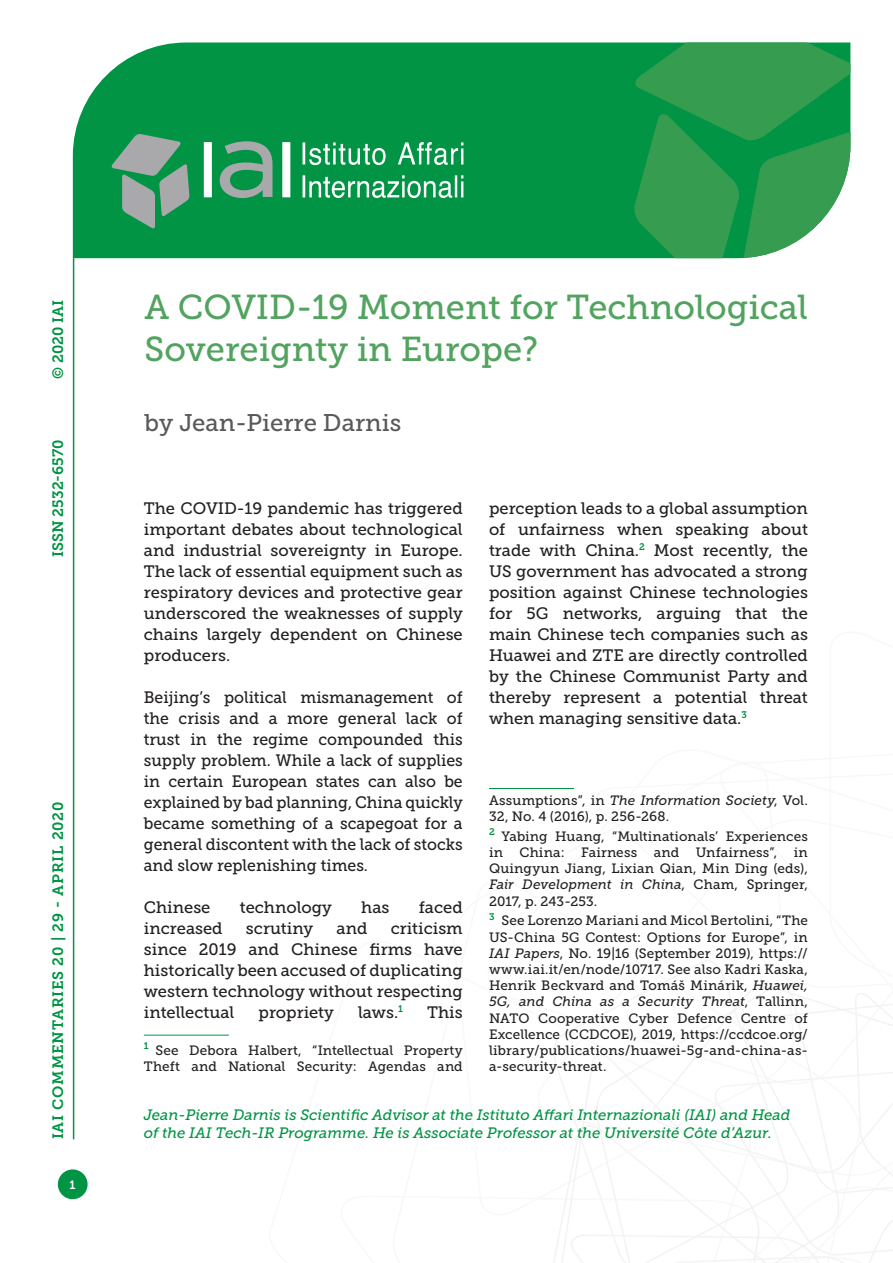
<style>
.page{position:relative;width:893px;height:1263px;background:#fff}
.page>*{position:absolute;margin:0;border:0;box-sizing:border-box;transform-origin:0 0}
.Titolo_Copertina{font:34.5px/41.4px "Museo Slab 500";color:#52a35f}
.Autori_copertina{font:24px "Museo Slab 500";color:#58595b}
.Testo{font:16.5px/21px "Museo Slab 500";color:#231f20;text-align:justify}
.Testo-2{font:16.5px/21px "Museo Slab 500";color:#231f20;text-align:justify;scale:.96 1}
.t1{font:italic 15px/18px "Museo Slab 500";color:#009444}
.t2{font:15px "Museo Slab 700";letter-spacing:.05em;color:#009444}
.t3{font:15px "Museo Slab 700";color:#009444}
.Nota{font:13.5px/16.2px "Museo Slab 500";letter-spacing:.015em;color:#231f20}
.t4{font:12px "Museo Slab 700";color:#fff}
.s1{font-style:italic}
</style>
<div class="page">
<svg style="left:553px;top:960px;width:340px;height:303px"></svg>
<hr style="left:73px;top:258px;width:1px;height:881px;background:#009444">
<div style="left:73px;top:43px;width:560px;height:215px;background:#009444"></div>
<svg style="left:633px;top:43px;width:217px;height:215px"></svg>
<svg style="left:303px;top:142px;width:160px;height:56px"></svg>
<svg style="left:111px;top:134px;width:79px;height:95px"></svg>
<svg style="left:204px;top:141px;width:86px;height:57px"></svg>
<div style="left:58px;top:1169px;width:30px;height:30px;background:#009444;border-radius:50%"></div>
<hr style="left:144px;top:1035px;width:85px;height:1px;background:#009444">
<hr style="left:489px;top:788px;width:85px;height:1px;background:#009444">
<p class="t2" style="left:50px;top:379px;width:80px;rotate:-90deg">© 2020 IAI</p>
<p class="t3" style="left:50px;top:557px;width:119px;rotate:-90deg">ISSN 2532-6570</p>
<p class="t2" style="left:50px;top:1139px;width:339px;rotate:-90deg">IAI COMMENTARIES 20 | 29 - APRIL 2020</p>
<p class="t4" style="left:70px;top:1178px;width:8px">1</p>
<p class="Titolo_Copertina" style="left:145px;top:287px;width:665px">A COVID-19 Moment for Technological<br>Sovereignty in Europe?</p>
<p class="Autori_copertina" style="left:145px;top:409px;width:258px">by Jean-Pierre Darnis</p>
<p class="Testo" style="left:144px;top:498px;width:320px">The COVID-19 pandemic has triggered important debates about technological and industrial sovereignty in Europe.<br>The lack of essential equipment such as respiratory devices and protective gear underscored the weaknesses of supply chains largely dependent on Chinese producers.</p>
<p class="Testo-2" style="left:144px;top:687px;width:334px">Beijing’s political mismanagement of the crisis and a more general lack of trust in the regime compounded this supply problem. While a lack of supplies in certain European states can also be explained by bad planning, China quickly became something of a scapegoat for a general discontent with the lack of stocks and slow replenishing times.</p>
<p class="Testo" style="left:144px;top:897px;width:68px">Chinese</p>
<p class="Testo" style="left:240px;top:897px;width:94px">technology</p>
<p class="Testo" style="left:361px;top:897px;width:30px">has</p>
<p class="Testo" style="left:419px;top:897px;width:46px">faced</p>
<p class="Testo" style="left:144px;top:918px;width:80px">increased</p>
<p class="Testo" style="left:246px;top:918px;width:69px">scrutiny</p>
<p class="Testo" style="left:336px;top:918px;width:32px">and</p>
<p class="Testo" style="left:144px;top:918px;width:320px;text-indent:247px">criticism since 2019 and Chinese firms have historically been accused of duplicating western technology without respecting intellectual</p>
<p class="Testo" style="left:258px;top:1002px;width:77px">propriety</p>
<p class="Testo" style="left:358px;top:1002px;width:46px">laws.<sup>1</sup></p>
<p class="Testo" style="left:427px;top:1002px;width:37px">This</p>
<p class="Nota" style="left:144px;top:1042px;width:320px"><sup>1</sup> See Debora Halbert, “Intellectual Property<br>Theft and National Security: Agendas and</p>
<p class="Testo" style="left:489px;top:498px;width:320px">perception leads to a global assumption of unfairness when speaking about trade with China.<sup>2</sup> Most recently, the US government has advocated a strong position against Chinese technologies for 5G networks, arguing that the main Chinese tech companies such as Huawei and ZTE are directly controlled by the Chinese Communist Party and thereby represent a potential threat when managing sensitive data.<sup>3</sup></p>
<p class="Nota" style="left:489px;top:792px;width:320px">Assumptions”, in <span class="s1">The Information Society</span>, Vol.<br>32, No. 4 (2016), p. 256-268.</p>
<p class="Nota" style="left:489px;top:828px;width:320px;text-align:justify"><sup>2</sup> Yabing Huang, “Multinationals’ Experiences in China: Fairness and Unfairness”, in Quingyun Jiang, Lixian Qian, Min Ding (eds), <span class="s1">Fair Development in China</span>, Cham, Springer, 2017, p. 243-253.</p>
<p class="Nota" style="left:489px;top:913px;width:320px;text-align:justify"><sup>3</sup> See Lorenzo Mariani and Micol Bertolini, “The US-China 5G Contest: Options for Europe”, in <span class="s1">IAI Papers</span>, No. 19|16 (September 2019), https:// www.iai.it/en/node/10717. See also Kadri Kaska, Henrik Beckvard and Tomáš Minárik, <span class="s1">Huawei, 5G, and China as a Security Threat</span>, Tallinn, NATO Cooperative Cyber Defence Centre of Excellence (CCDCOE), 2019, https://ccdcoe.org/ library/publications/huawei-5g-and-china-as&shy;a-security-threat.</p>
<p class="t1" style="left:144px;top:1106px;width:648px">Jean-Pierre Darnis is Scientific Advisor at the Istituto Affari Internazionali (IAI) and Head of the IAI Tech-IR Programme. He is Associate Professor at the Université Côte d’Azur.</p>
</div>
